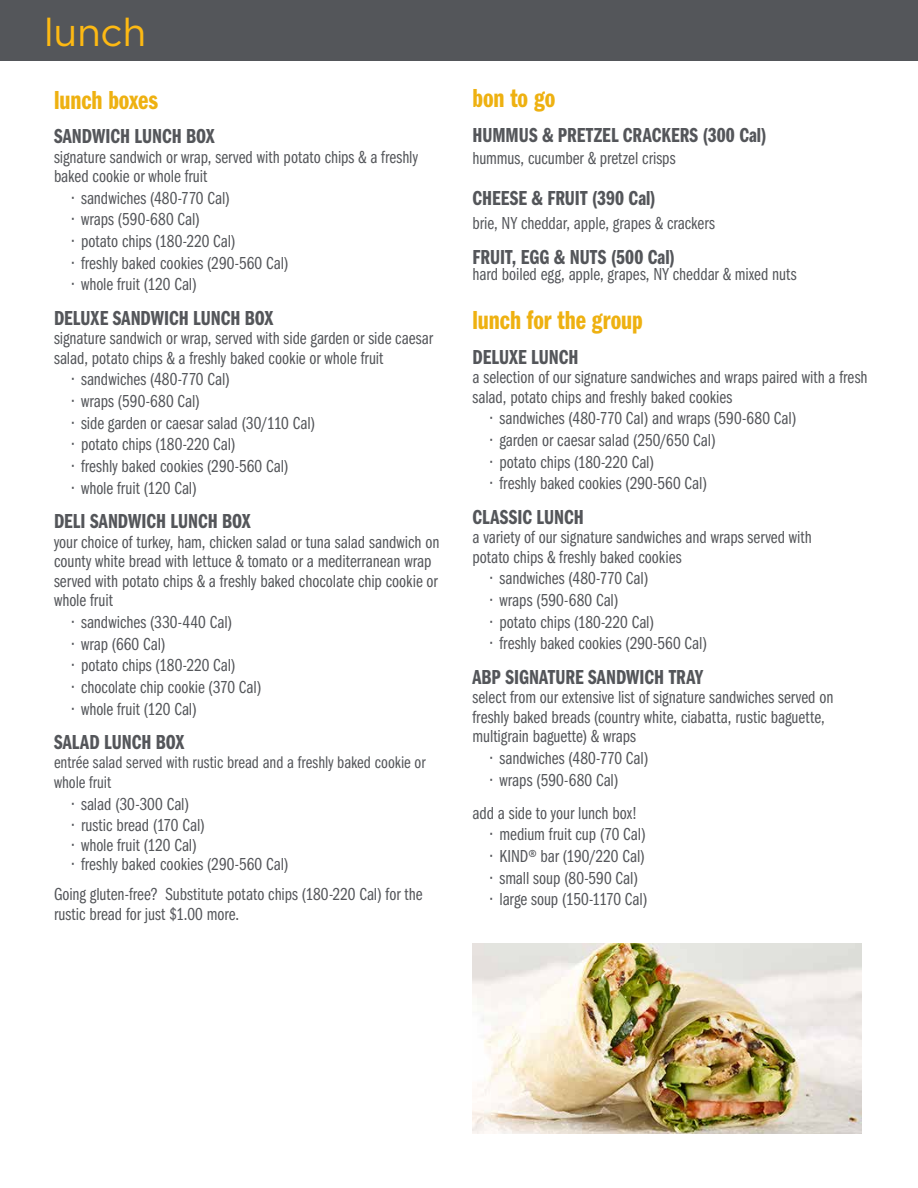
<style>
.page{position:relative;width:918px;height:1188px;background:#fff}
.page>*{position:absolute;margin:0;border:0;box-sizing:border-box;transform-origin:0 0}
.t1{font:38.85px "Gotham";letter-spacing:-.01em;color:#fdb913}
.t2{font:27px "ITC Franklin Gothic Std Dm Cp";color:#eeb111}
.t3{font:21px "ITC Franklin Gothic Std Dm Cp";color:#54565a}
.t4{font:18px/19.5px "ITC Franklin Gothic Std Bk Cp";color:#54565a}
.t5{font:17.4px/19.4px "ITC Franklin Gothic Std Bk Cp";color:#54565a}
</style>
<div class="page">
<div style="left:0;top:0;width:918px;height:61px;background:#54565a"></div>
<img style="left:472px;top:944px;width:389px;height:190px">
<h1 class="t1" style="left:44px;top:7px;width:104px">lunch</h1>
<h2 class="t2" style="left:54px;top:85px;width:106px">lunch boxes</h2>
<p class="t3" style="left:54px;top:125px;width:162px">SANDWICH LUNCH BOX</p>
<p class="t4" style="left:54px;top:147px;width:366px">signature sandwich or wrap, served with potato chips &amp; a freshly baked cookie or whole fruit</p>
<p class="t4" style="left:72px;top:188px;width:159px">• sandwiches (480-770 Cal)</p>
<p class="t4" style="left:72px;top:210px;width:129px">• wraps (590-680 Cal)</p>
<p class="t4" style="left:72px;top:232px;width:165px">• potato chips (180-220 Cal)</p>
<p class="t4" style="left:72px;top:253px;width:218px">• freshly baked cookies (290-560 Cal)</p>
<p class="t4" style="left:72px;top:275px;width:126px">• whole fruit (120 Cal)</p>
<p class="t3" style="left:54px;top:306px;width:221px">DELUXE SANDWICH LUNCH BOX</p>
<p class="t4" style="left:54px;top:329px;width:381px">signature sandwich or wrap, served with side garden or side caesar salad, potato chips &amp; a freshly baked cookie or whole fruit</p>
<p class="t4" style="left:72px;top:370px;width:159px">• sandwiches (480-770 Cal)</p>
<p class="t4" style="left:72px;top:392px;width:129px">• wraps (590-680 Cal)</p>
<p class="t4" style="left:72px;top:413px;width:245px">• side garden or caesar salad (30/110 Cal)</p>
<p class="t4" style="left:72px;top:435px;width:165px">• potato chips (180-220 Cal)</p>
<p class="t4" style="left:72px;top:457px;width:218px">• freshly baked cookies (290-560 Cal)</p>
<p class="t4" style="left:72px;top:478px;width:126px">• whole fruit (120 Cal)</p>
<p class="t3" style="left:54px;top:510px;width:198px">DELI SANDWICH LUNCH BOX</p>
<p class="t4" style="left:54px;top:532px;width:387px">your choice of turkey, ham, chicken salad or tuna salad sandwich on county white bread with lettuce &amp; tomato or a mediterranean wrap served with potato chips &amp; a freshly baked chocolate chip cookie or whole fruit</p>
<p class="t4" style="left:72px;top:613px;width:162px">• sandwiches (330-440 Cal)</p>
<p class="t4" style="left:72px;top:634px;width:95px">• wrap (660 Cal)</p>
<p class="t4" style="left:72px;top:656px;width:165px">• potato chips (180-220 Cal)</p>
<p class="t4" style="left:72px;top:677px;width:191px">• chocolate chip cookie (370 Cal)</p>
<p class="t4" style="left:72px;top:699px;width:126px">• whole fruit (120 Cal)</p>
<p class="t3" style="left:54px;top:731px;width:132px">SALAD LUNCH BOX</p>
<p class="t5" style="left:54px;top:753px;width:373px">entrée salad served with rustic bread and a freshly baked cookie or whole fruit</p>
<p class="t4" style="left:72px;top:794px;width:119px">• salad (30-300 Cal)</p>
<p class="t4" style="left:72px;top:816px;width:134px">• rustic bread (170 Cal)</p>
<p class="t4" style="left:72px;top:835px;width:126px">• whole fruit (120 Cal)</p>
<p class="t4" style="left:54px;top:850px;width:370px;line-height:30px;text-indent:18px">• freshly baked cookies (290-560 Cal)<br>Going gluten-free? Substitute potato chips (180-220 Cal) for the</p>
<p class="t4" style="left:54px;top:904px;width:187px">rustic bread for just $1.00 more.</p>
<h2 class="t2" style="left:472px;top:83px;width:84px">bon to go</h2>
<p class="t3" style="left:472px;top:123px;width:296px">HUMMUS &amp; PRETZEL CRACKERS (300 Cal)</p>
<p class="t4" style="left:472px;top:149px;width:205px">hummus, cucumber &amp; pretzel crisps</p>
<p class="t3" style="left:472px;top:187px;width:185px">CHEESE &amp; FRUIT (390 Cal)</p>
<p class="t4" style="left:472px;top:214px;width:244px">brie, NY cheddar, apple, grapes &amp; crackers</p>
<p class="t3" style="left:472px;top:245px;width:204px">FRUIT, EGG &amp; NUTS (500 Cal)</p>
<p class="t4" style="left:472px;top:265px;width:326px">hard boiled egg, apple, grapes, NY cheddar &amp; mixed nuts</p>
<h2 class="t2" style="left:472px;top:305px;width:172px">lunch for the group</h2>
<p class="t3" style="left:472px;top:345px;width:107px">DELUXE LUNCH</p>
<p class="t4" style="left:472px;top:368px;width:397px">a selection of our signature sandwiches and wraps paired with a fresh salad, potato chips and freshly baked cookies</p>
<p class="t4" style="left:490px;top:409px;width:307px">• sandwiches (480-770 Cal) and wraps (590-680 Cal)</p>
<p class="t4" style="left:490px;top:430px;width:227px">• garden or caesar salad (250/650 Cal)</p>
<p class="t4" style="left:490px;top:452px;width:165px">• potato chips (180-220 Cal)</p>
<p class="t4" style="left:490px;top:474px;width:218px">• freshly baked cookies (290-560 Cal)</p>
<p class="t3" style="left:472px;top:505px;width:113px">CLASSIC LUNCH</p>
<p class="t4" style="left:472px;top:528px;width:341px">a variety of our signature sandwiches and wraps served with potato chips &amp; freshly baked cookies</p>
<p class="t4" style="left:490px;top:569px;width:159px">• sandwiches (480-770 Cal)</p>
<p class="t4" style="left:490px;top:591px;width:129px">• wraps (590-680 Cal)</p>
<p class="t4" style="left:490px;top:612px;width:165px">• potato chips (180-220 Cal)</p>
<p class="t4" style="left:490px;top:634px;width:218px">• freshly baked cookies (290-560 Cal)</p>
<p class="t3" style="left:472px;top:665px;width:232px">ABP SIGNATURE SANDWICH TRAY</p>
<p class="t4" style="left:472px;top:688px;width:362px">select from our extensive list of signature sandwiches served on freshly baked breads (country white, ciabatta, rustic baguette, multigrain baguette) &amp; wraps</p>
<p class="t4" style="left:490px;top:749px;width:159px">• sandwiches (480-770 Cal)</p>
<p class="t4" style="left:472px;top:764px;width:166px;line-height:33px;text-align:center">• wraps (590-680 Cal)<br>add a side to your lunch box!</p>
<p class="t4" style="left:490px;top:825px;width:157px">• medium fruit cup (70 Cal)</p>
<p class="t4" style="left:490px;top:847px;width:156px">• KIND® bar (190/220 Cal)</p>
<p class="t4" style="left:490px;top:868px;width:149px">• small soup (80-590 Cal)</p>
<p class="t4" style="left:490px;top:890px;width:158px">• large soup (150-1170 Cal)</p>
</div>
